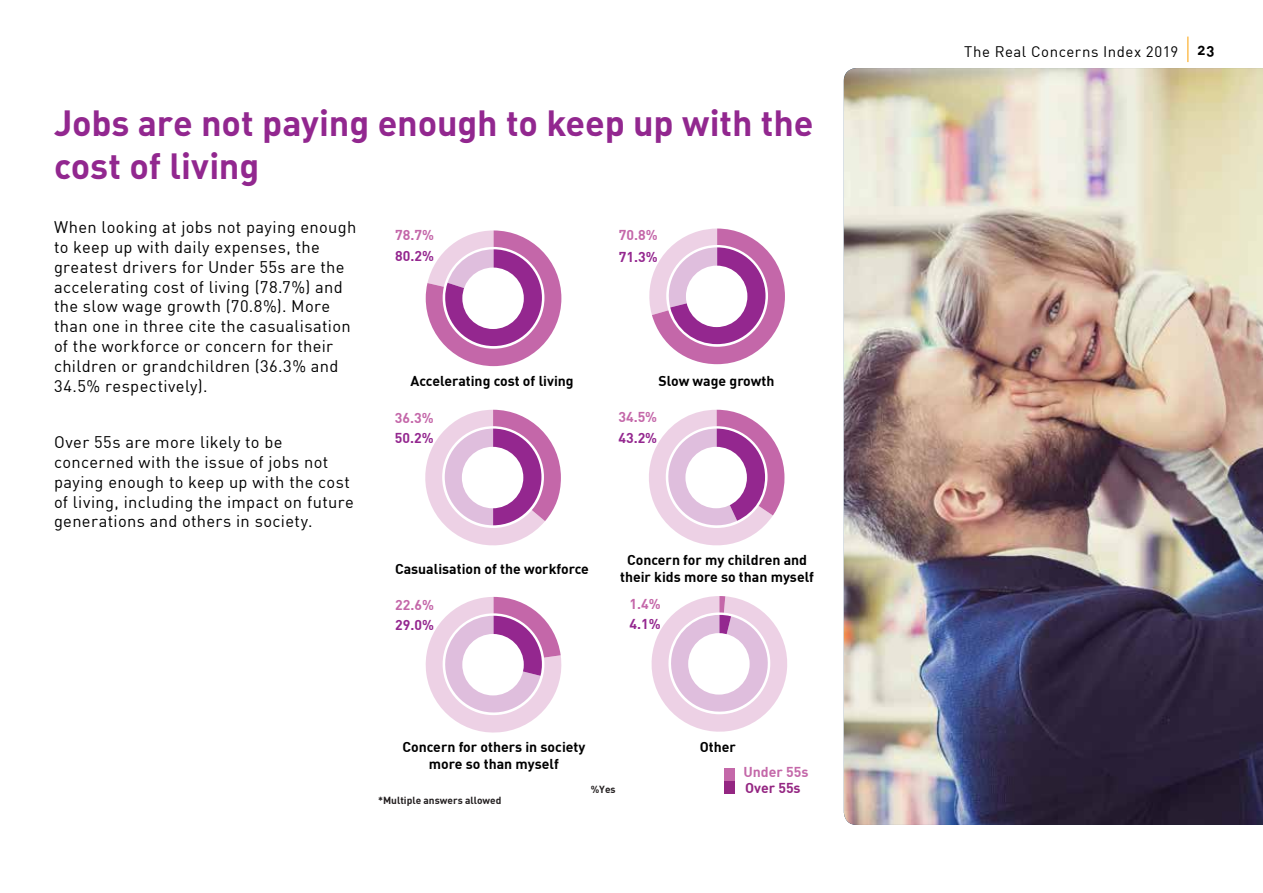
<style>
.page{position:relative;width:1263px;height:893px;background:#fff}
.page>*{position:absolute;margin:0;border:0;box-sizing:border-box;transform-origin:0 0}
.t1{font:36px/43.2px "DIN Bold Alternate";letter-spacing:-.005em;color:#92278f}
.t2{font:16.5px/19.8px "DIN";letter-spacing:.02em;color:#000}
.t3{font:15px "DIN";letter-spacing:.035em;color:#000}
.t4{font:15px "DIN Bold Alternate";color:#000}
.t5{font:700 14.1px/16.8px "DIN";color:#000;text-align:center}
.t6{font:700 14.1px "DIN";color:#c467a9}
.t7{font:700 14.1px "DIN";color:#94278f}
.t8{font:700 14.1px "DIN";color:#c468a9}
.t9{font:700 14.1px "DIN";color:#942682}
.t10{font:700 10.05px "DIN";color:#231f20}
</style>
<div class="page">
<svg style="left:1187px;top:37px;width:1px;height:25px"></svg>
<img style="left:844px;top:68px;width:419px;height:757px">
<svg style="left:426px;top:230px;width:135px;height:136px"></svg>
<div style="left:462px;top:268px;width:62px;height:61px;background:#fff;border-radius:50%"></div>
<svg style="left:649px;top:229px;width:136px;height:135px"></svg>
<div style="left:686px;top:266px;width:61px;height:61px;background:#fff;border-radius:50%"></div>
<svg style="left:425px;top:410px;width:136px;height:135px"></svg>
<div style="left:462px;top:447px;width:61px;height:61px;background:#fff;border-radius:50%"></div>
<svg style="left:651px;top:596px;width:136px;height:136px"></svg>
<div style="left:688px;top:633px;width:62px;height:62px;background:#fff;border-radius:50%"></div>
<svg style="left:649px;top:410px;width:135px;height:135px"></svg>
<div style="left:685px;top:447px;width:62px;height:61px;background:#fff;border-radius:50%"></div>
<svg style="left:426px;top:597px;width:135px;height:135px"></svg>
<div style="left:462px;top:634px;width:62px;height:61px;background:#fff;border-radius:50%"></div>
<div style="left:724px;top:781px;width:11px;height:12px;background:#942682"></div>
<div style="left:724px;top:768px;width:11px;height:13px;background:#c468a9"></div>
<h1 class="t1" style="left:54px;top:100px;width:761px">Jobs are not paying enough to keep up with the cost of living</h1>
<p class="t2" style="left:54px;top:217px;width:304px">When looking at jobs not paying enough to keep up with daily expenses, the greatest drivers for Under 55s are the accelerating cost of living (78.7%) and the slow wage growth (70.8%). More than one in three cite the casualisation of the workforce or concern for their children or grandchildren (36.3% and 34.5% respectively).</p>
<p class="t2" style="left:54px;top:432px;width:301px">Over 55s are more likely to be concerned with the issue of jobs not paying enough to keep up with the cost of living, including the impact on future generations and others in society.</p>
<p class="t6" style="left:395px;top:226px;width:40px">78.7%</p>
<p class="t7" style="left:395px;top:246px;width:40px">80.2%</p>
<p class="t6" style="left:619px;top:225px;width:40px">70.8%</p>
<p class="t7" style="left:619px;top:247px;width:40px">71.3%</p>
<p class="t5" style="left:410px;top:372px;width:165px">Accelerating cost of living</p>
<p class="t5" style="left:658px;top:372px;width:117px">Slow wage growth</p>
<p class="t6" style="left:395px;top:408px;width:40px">36.3%</p>
<p class="t7" style="left:395px;top:428px;width:40px">50.2%</p>
<p class="t6" style="left:618px;top:408px;width:40px">34.5%</p>
<p class="t7" style="left:618px;top:428px;width:40px">43.2%</p>
<p class="t5" style="left:395px;top:559px;width:195px">Casualisation of the workforce</p>
<p class="t5" style="left:620px;top:551px;width:195px">Concern for my children and their kids more so than myself</p>
<p class="t6" style="left:395px;top:595px;width:40px">22.6%</p>
<p class="t7" style="left:395px;top:615px;width:40px">29.0%</p>
<p class="t6" style="left:629px;top:594px;width:33px">1.4%</p>
<p class="t7" style="left:629px;top:615px;width:33px">4.1%</p>
<p class="t5" style="left:402px;top:738px;width:184px">Concern for others in society more so than myself</p>
<p class="t10" style="left:378px;top:794px;width:125px">*Multiple answers allowed</p>
<p class="t10" style="left:591px;top:782px;width:26px">%Yes</p>
<p class="t5" style="left:700px;top:738px;width:38px">Other</p>
<p class="t8" style="left:743px;top:763px;width:66px">Under 55s</p>
<p class="t9" style="left:745px;top:779px;width:57px">Over 55s</p>
<p class="t3" style="left:964px;top:43px;width:215px">The Real Concerns Index 2019</p>
<p class="t4" style="left:1197px;top:40px;width:18px">23</p>
</div>
